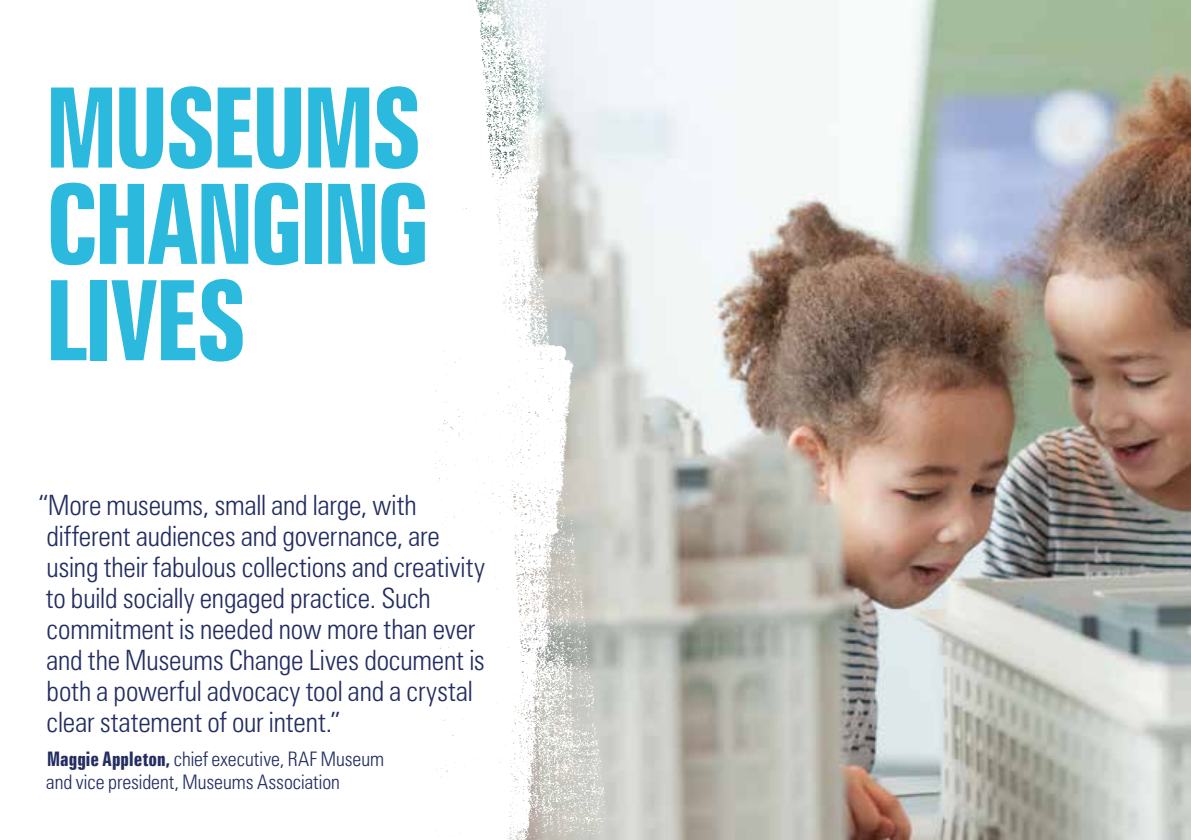
<style>
.page{position:relative;width:1191px;height:840px;background:#fff}
.page>*{position:absolute;margin:0;border:0;box-sizing:border-box;transform-origin:0 0}
.t1{font:700 extra-condensed 111px/96.2px "Zurich BT";letter-spacing:-.035em;color:#2bbadd;text-align:justify}
.t2{font:300 condensed 28px/31px "Zurich BT";letter-spacing:-.005em;color:#232d61}
.t3{font:300 condensed 20px/23px "Zurich BT";letter-spacing:-.005em;color:#232d61}
.s1{font-weight:700;font-stretch:extra-condensed}
</style>
<div class="page">
<img style="left:675px;top:0;width:516px;height:839px">
<img style="left:435px;top:0;width:240px;height:839px">
<h1 class="t1" style="left:45px;top:81px;width:386px">MUSEUMS CHANGING LIVES</h1>
<p class="t2" style="left:38px;top:488px;width:448px">“More museums, small and large, with different audiences and governance, are using their fabulous collections and creativity to build socially engaged practice. Such commitment is needed now more than ever and the Museums Change Lives document is both a powerful advocacy tool and a crystal clear statement of our intent.”</p>
<p class="t3" style="left:46px;top:746px;width:339px"><span class="s1">Maggie Appleton,</span> chief executive, RAF Museum and vice president, Museums Association</p>
</div>
